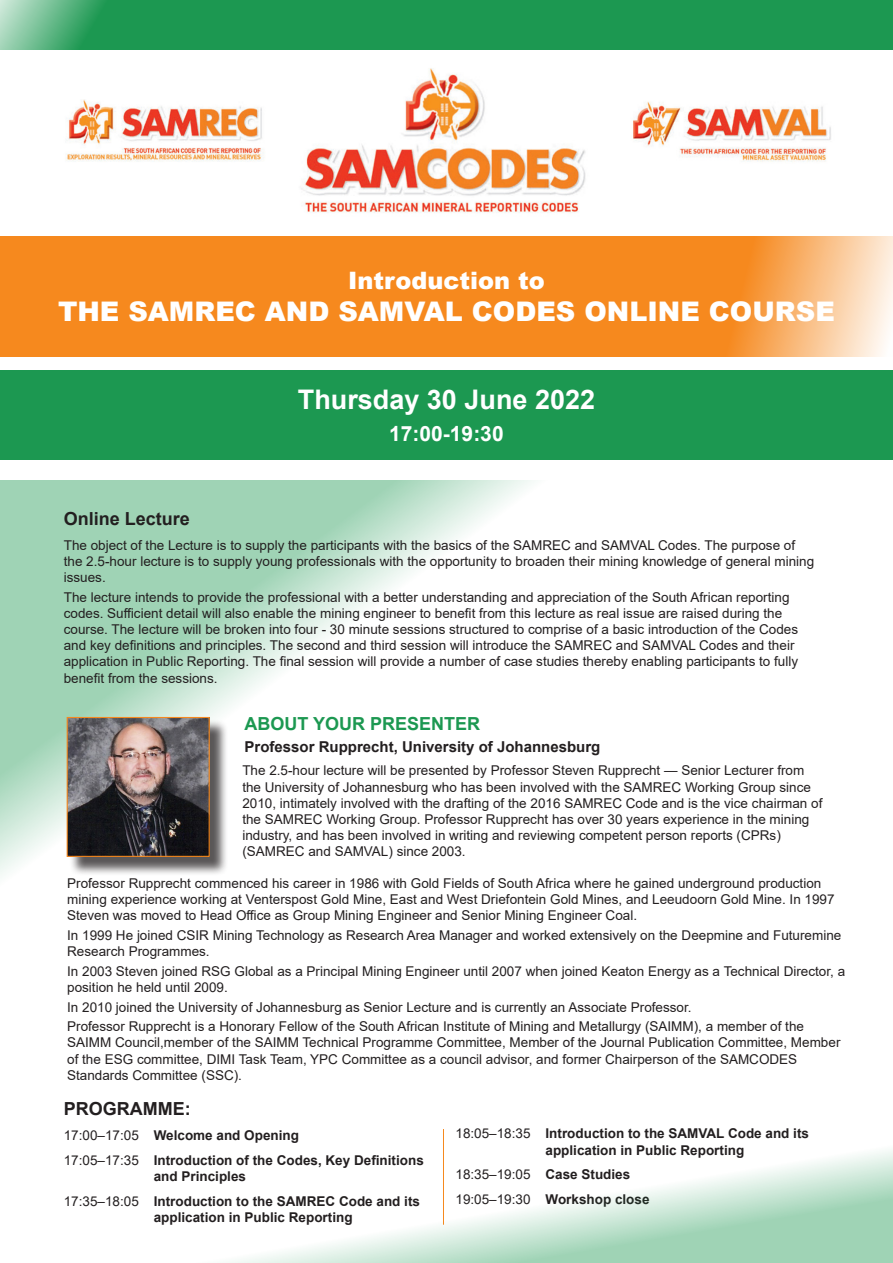
<style>
.page{position:relative;width:893px;height:1263px;background:#fff}
.page>*{position:absolute;margin:0;border:0;box-sizing:border-box;transform-origin:0 0}
.t1{font:900 27px "Arial";color:#fff}
.t2{font:700 27px "Arial";color:#fff}
.t3{font:900 24px "Arial";color:#fff}
.t4{font:700 21px "Arial";color:#fff}
.t5{font:700 18px "Arial";color:#231f20}
.t6{font:700 18px "Arial";color:#1c9851}
.t7{font:700 15px "Arial";color:#231f20}
.t8{font:13.5px/16.2px "Arial";color:#231f20}
.t9{font:700 13.5px/16.2px "Arial";color:#231f20}
.s1{font-weight:400}
.s2{font-weight:700}
</style>
<div class="page">
<img style="left:301px;top:68px;width:285px;height:145px">
<div style="left:0;top:0;width:893px;height:50px;background:#1c9851"></div>
<img style="left:66px;top:100px;width:196px;height:62px">
<img style="left:633px;top:101px;width:198px;height:61px">
<svg style="left:0;top:236px;width:893px;height:120px;background:#f69230"></svg>
<div style="left:0;top:371px;width:893px;height:89px;background:#1c9851"></div>
<svg style="left:0;top:480px;width:532px;height:395px"></svg>
<div style="left:69px;top:719px;width:159px;height:157px;background:#231f20;opacity:.75"></div>
<img style="left:69px;top:719px;width:139px;height:136px">
<div style="left:67px;top:717px;width:143px;height:140px;border:1px solid #f6891e"></div>
<svg style="left:229px;top:1129px;width:664px;height:134px"></svg>
<h2 class="t3" style="left:348px;top:263px;width:198px">Introduction to</h2>
<h1 class="t1" style="left:58px;top:292px;width:778px">THE SAMREC AND SAMVAL CODES ONLINE COURSE</h1>
<p class="t2" style="left:298px;top:381px;width:299px">Thursday 30 June 2022</p>
<p class="t4" style="left:389px;top:419px;width:116px">17:00-19:30</p>
<p class="t5" style="left:64px;top:506px;width:128px">Online Lecture</p>
<p class="t8" style="left:64px;top:537px;width:752px">The object of the Lecture is to supply the participants with the basics of the SAMREC and SAMVAL Codes. The purpose of the 2.5-hour lecture is to supply young professionals with the opportunity to broaden their mining knowledge of general mining issues.</p>
<p class="t8" style="left:64px;top:589px;width:736px">The lecture intends to provide the professional with a better understanding and appreciation of the South African reporting codes. Sufficient detail will also enable the mining engineer to benefit from this lecture as real issue are raised during the course. The lecture will be broken into four - 30 minute sessions structured to comprise of a basic introduction of the Codes and key definitions and principles. The second and third session will introduce the SAMREC and SAMVAL Codes and their application in Public Reporting. The final session will provide a number of case studies thereby enabling participants to fully benefit from the sessions.</p>
<p class="t6" style="left:244px;top:710px;width:237px">ABOUT YOUR PRESENTER</p>
<p class="t7" style="left:244px;top:736px;width:357px">Professor Rupprecht, University of Johannesburg</p>
<p class="t8" style="left:242px;top:762px;width:582px">The 2.5-hour lecture will be presented by Professor Steven Rupprecht — Senior Lecturer from the University of Johannesburg who has been involved with the SAMREC Working Group since 2010, intimately involved with the drafting of the 2016 SAMREC Code and is the vice chairman of the SAMREC Working Group. Professor Rupprecht has over 30 years experience in the mining industry, and has been involved in writing and reviewing competent person reports (CPRs) (SAMREC and SAMVAL) since 2003.</p>
<p class="t8" style="left:67px;top:875px;width:769px">Professor Rupprecht commenced his career in 1986 with Gold Fields of South Africa where he gained underground production mining experience working at Venterspost Gold Mine, East and West Driefontein Gold Mines, and Leeudoorn Gold Mine. In 1997<br>Steven was moved to Head Office as Group Mining Engineer and Senior Mining Engineer Coal.</p>
<p class="t8" style="left:67px;top:927px;width:776px">In 1999 He joined CSIR Mining Technology as Research Area Manager and worked extensively on the Deepmine and Futuremine<br>Research Programmes.</p>
<p class="t8" style="left:67px;top:963px;width:779px">In 2003 Steven joined RSG Global as a Principal Mining Engineer until 2007 when joined Keaton Energy as a Technical Director, a position he held until 2009.</p>
<p class="t8" style="left:67px;top:999px;width:626px">In 2010 joined the University of Johannesburg as Senior Lecture and is currently an Associate Professor.</p>
<p class="t8" style="left:67px;top:1018px;width:775px">Professor Rupprecht is a Honorary Fellow of the South African Institute of Mining and Metallurgy (SAIMM), a member of the SAIMM Council,member of the SAIMM Technical Programme Committee, Member of the Journal Publication Committee, Member of the ESG committee, DIMI Task Team, YPC Committee as a council advisor, and former Chairperson of the SAMCODES Standards Committee (SSC).</p>
<p class="t5" style="left:64px;top:1096px;width:128px">PROGRAMME:</p>
<p class="t9" style="left:64px;top:1127px;width:237px"><span class="s1">17:00–17:05</span> Welcome and Opening</p>
<p class="t9" style="left:154px;top:1152px;width:272px;text-indent:-90px"><span class="s1">17:05–17:35</span> Introduction of the Codes, Key Definitions and Principles</p>
<p class="t9" style="left:154px;top:1193px;width:268px;text-indent:-90px"><span class="s1">17:35–18:05</span> Introduction to the SAMREC Code and its application in Public Reporting</p>
<p class="t9" style="left:545px;top:1126px;width:265px;text-indent:-90px"><span class="s1">18:05–18:35</span> Introduction to the SAMVAL Code and its application in Public Reporting</p>
<p class="t8" style="left:455px;top:1166px;width:176px">18:35–19:05 <span class="s2">Case Studies</span></p>
<p class="t9" style="left:455px;top:1191px;width:196px"><span class="s1">19:05–19:30</span> Workshop close</p>
</div>
